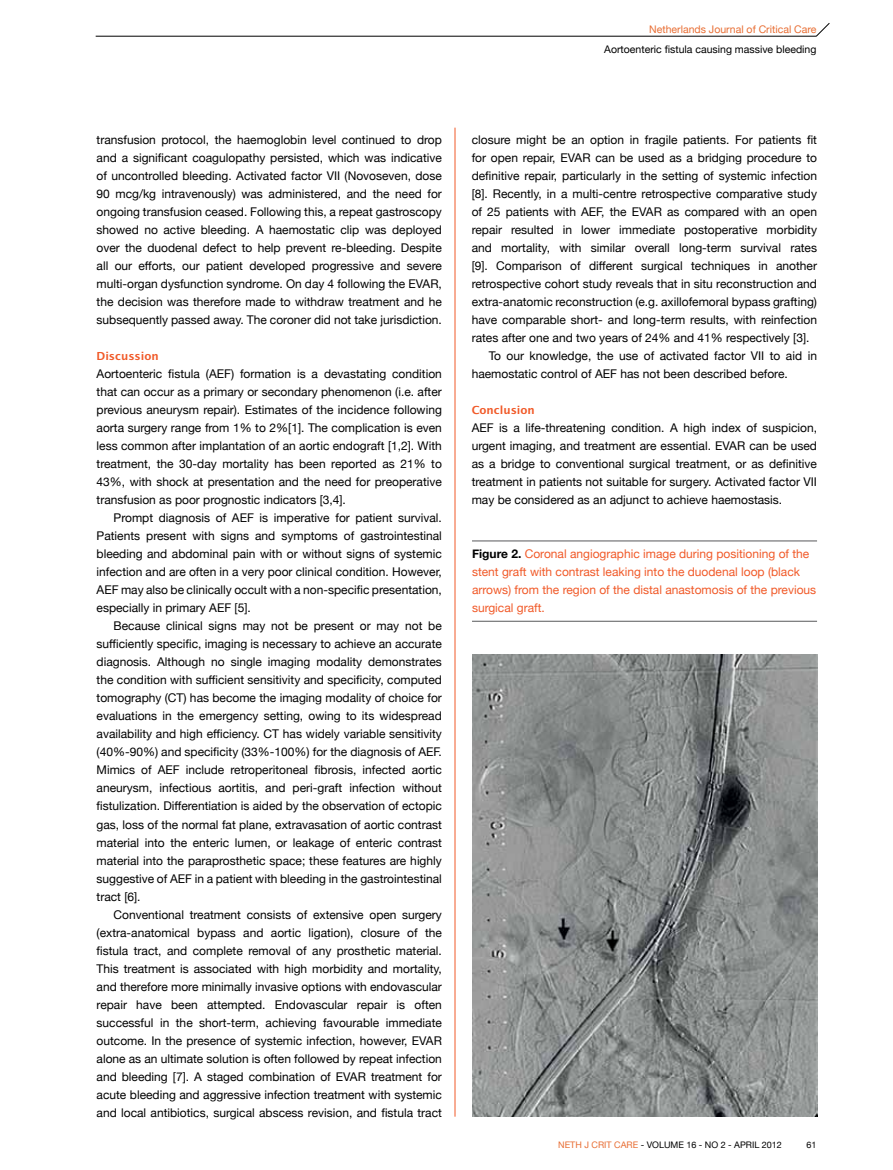
<style>
.page{position:relative;width:893px;height:1170px;background:#fff}
.page>*{position:absolute;margin:0;border:0;box-sizing:border-box;transform-origin:0 0}
.t1{font:12px/18px "Helvetica Neue";color:#000;text-align:justify}
.t2{font:12px/18px "Helvetica Neue";color:#f15a29}
.t3{font:600 12px "Lucida Sans EF";color:#f15a29}
.t4{font:10.5px "Helvetica Neue";color:#000}
.t5{font:10.5px "Helvetica Neue";color:#e86e34}
.t6{font:9px "Helvetica Neue";color:#000}
.s1{font-weight:700;color:#000}
.s2{color:#e86e34}
</style>
<div class="page">
<hr style="left:96px;top:36px;width:720px;height:1px;background:#000">
<svg style="left:816px;top:23px;width:14px;height:14px"></svg>
<hr style="left:455px;top:128px;width:1px;height:988px;background:#f15a29">
<hr style="left:472px;top:540px;width:345px;height:1px;background:#58595b">
<hr style="left:472px;top:621px;width:345px;height:1px;background:#58595b">
<img style="left:472px;top:654px;width:345px;height:462px">
<p class="t5" style="left:649px;top:20px;width:169px">Netherlands Journal of Critical Care</p>
<p class="t4" style="left:604px;top:40px;width:214px">Aortoenteric fistula causing massive bleeding</p>
<p class="t1" style="left:97px;top:130px;width:347px">transfusion protocol, the haemoglobin level continued to drop and a significant coagulopathy persisted, which was indicative of uncontrolled bleeding. Activated factor VII (Novoseven, dose 90 mcg/kg intravenously) was administered, and the need for ongoing transfusion ceased. Following this, a repeat gastroscopy showed no active bleeding. A haemostatic clip was deployed over the duodenal defect to help prevent re-bleeding. Despite all our efforts, our patient developed progressive and severe multi-organ dysfunction syndrome. On day 4 following the EVAR, the decision was therefore made to withdraw treatment and he subsequently passed away. The coroner did not take jurisdiction.</p>
<p class="t3" style="left:97px;top:350px;width:64px">Discussion</p>
<p class="t1" style="left:97px;top:364px;width:347px">Aortoenteric fistula (AEF) formation is a devastating condition that can occur as a primary or secondary phenomenon (i.e. after previous aneurysm repair). Estimates of the incidence following aorta surgery range from 1% to 2%[1]. The complication is even less common after implantation of an aortic endograft [1,2]. With treatment, the 30-day mortality has been reported as 21% to 43%, with shock at presentation and the need for preoperative transfusion as poor prognostic indicators [3,4].</p>
<p class="t1" style="left:97px;top:508px;width:347px;text-indent:17px">Prompt diagnosis of AEF is imperative for patient survival.<br>Patients present with signs and symptoms of gastrointestinal bleeding and abdominal pain with or without signs of systemic infection and are often in a very poor clinical condition. However, AEF may also be clinically occult with a non-specific presentation, especially in primary AEF [5].</p>
<p class="t1" style="left:97px;top:616px;width:347px;text-indent:17px">Because clinical signs may not be present or may not be sufficiently specific, imaging is necessary to achieve an accurate diagnosis. Although no single imaging modality demonstrates the condition with sufficient sensitivity and specificity, computed tomography (CT) has become the imaging modality of choice for evaluations in the emergency setting, owing to its widespread availability and high efficiency. CT has widely variable sensitivity (40%-90%) and specificity (33%-100%) for the diagnosis of AEF.<br>Mimics of AEF include retroperitoneal fibrosis, infected aortic aneurysm, infectious aortitis, and peri-graft infection without fistulization. Differentiation is aided by the observation of ectopic gas, loss of the normal fat plane, extravasation of aortic contrast material into the enteric lumen, or leakage of enteric contrast material into the paraprosthetic space; these features are highly suggestive of AEF in a patient with bleeding in the gastrointestinal tract [6].</p>
<p class="t1" style="left:97px;top:904px;width:347px;text-indent:17px">Conventional treatment consists of extensive open surgery (extra-anatomical bypass and aortic ligation), closure of the fistula tract, and complete removal of any prosthetic material.<br>This treatment is associated with high morbidity and mortality, and therefore more minimally invasive options with endovascular repair have been attempted. Endovascular repair is often successful in the short-term, achieving favourable immediate outcome. In the presence of systemic infection, however, EVAR alone as an ultimate solution is often followed by repeat infection and bleeding [7]. A staged combination of EVAR treatment for acute bleeding and aggressive infection treatment with systemic and local antibiotics, surgical abscess revision, and fistula tract</p>
<p class="t1" style="left:472px;top:130px;width:347px">closure might be an option in fragile patients. For patients fit</p>
<p class="t1" style="left:472px;top:148px;width:347px">for open repair, EVAR can be used as a bridging procedure to</p>
<p class="t1" style="left:472px;top:166px;width:347px">definitive repair, particularly in the setting of systemic infection</p>
<p class="t1" style="left:472px;top:184px;width:347px">[8]. Recently, in a multi-centre retrospective comparative study</p>
<p class="t1" style="left:472px;top:202px;width:347px">of 25 patients with AEF, the EVAR as compared with an open</p>
<p class="t1" style="left:472px;top:220px;width:347px">repair resulted in lower immediate postoperative morbidity</p>
<p class="t1" style="left:472px;top:238px;width:347px">and mortality, with similar overall long-term survival rates</p>
<p class="t1" style="left:472px;top:256px;width:347px">[9]. Comparison of different surgical techniques in another</p>
<p class="t1" style="left:472px;top:274px;width:347px">retrospective cohort study reveals that in situ reconstruction and</p>
<p class="t1" style="left:472px;top:292px;width:347px">extra-anatomic reconstruction (e.g. axillofemoral bypass grafting)</p>
<p class="t1" style="left:472px;top:310px;width:347px">have comparable short- and long-term results, with reinfection</p>
<p class="t1" style="left:472px;top:328px;width:339px">rates after one and two years of 24% and 41% respectively [3].</p>
<p class="t1" style="left:489px;top:346px;width:330px">To our knowledge, the use of activated factor VII to aid in</p>
<p class="t1" style="left:472px;top:364px;width:318px">haemostatic control of AEF has not been described before.</p>
<p class="t3" style="left:472px;top:404px;width:65px">Conclusion</p>
<p class="t1" style="left:472px;top:418px;width:347px">AEF is a life-threatening condition. A high index of suspicion, urgent imaging, and treatment are essential. EVAR can be used as a bridge to conventional surgical treatment, or as definitive treatment in patients not suitable for surgery. Activated factor VII may be considered as an adjunct to achieve haemostasis.</p>
<p class="t2" style="left:472px;top:544px;width:346px"><span class="s1">Figure 2.</span> Coronal angiographic image during positioning of the stent graft with contrast leaking into the duodenal loop (black arrows) from the region of the distal anastomosis of the previous surgical graft.</p>
<p class="t6" style="left:558px;top:1137px;width:225px"><span class="s2">NETH J CRIT CARE</span> - VOLUME 16 - NO 2 - APRIL 2012</p>
<p class="t6" style="left:806px;top:1137px;width:12px">61</p>
</div>
